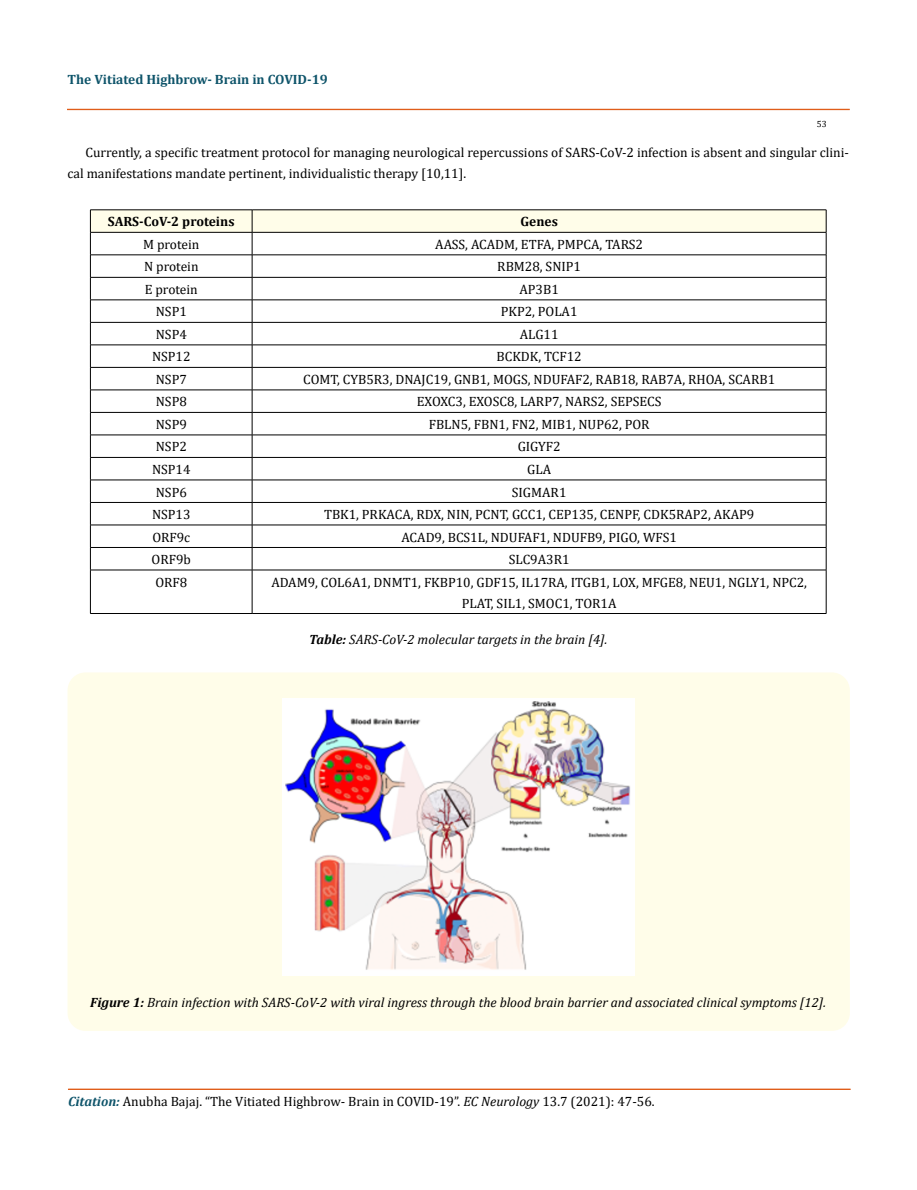
<style>
.page{position:relative;width:917px;height:1190px;background:#fff}
.page>*{position:absolute;margin:0;border:0;box-sizing:border-box;transform-origin:0 0}
.t1{font:13.5px/21px "Cambria";color:#000}
.t2{font:italic 13.5px "Cambria";color:#000}
.t3{font:700 13.5px "Cambria";color:#0e546a}
.t4{font:700 13.5px "Cambria";color:#000}
.t5{font:9px "Cambria";color:#000}
.s1{font-weight:700}
.s2{font-weight:700;font-style:italic;color:#0e546a}
.s3{font-style:italic}
</style>
<div class="page">
<div style="left:67px;top:109px;width:782px;height:1px;border:1px solid #e05d1a"></div>
<div style="left:68px;top:1089px;width:782px;height:1px;border:1px solid #e05d1a"></div>
<hr style="left:90px;top:209px;width:162px;height:1px;background:#000">
<hr style="left:252px;top:209px;width:574px;height:1px;background:#000">
<svg style="left:90px;top:210px;width:736px;height:359px"></svg>
<hr style="left:90px;top:569px;width:162px;height:1px;background:#000">
<hr style="left:90px;top:570px;width:1px;height:43px;background:#000">
<hr style="left:252px;top:569px;width:574px;height:1px;background:#000">
<hr style="left:252px;top:570px;width:1px;height:43px;background:#000">
<hr style="left:825px;top:570px;width:1px;height:43px;background:#000">
<hr style="left:90px;top:613px;width:162px;height:1px;background:#000">
<hr style="left:252px;top:613px;width:574px;height:1px;background:#000">
<div style="left:68px;top:672px;width:781px;height:358px;background:#fffde9;border-radius:18px"></div>
<img style="left:283px;top:699px;width:351px;height:276px">
<p class="t3" style="left:68px;top:70px;width:262px">The Vitiated Highbrow- Brain in COVID-19</p>
<p class="t5" style="left:816px;top:118px;width:11px">53</p>
<p class="t1" style="left:68px;top:142px;width:782px;text-indent:18px">Currently, a specific treatment protocol for managing neurological repercussions of SARS-CoV-2 infection is absent and singular clini&shy;cal manifestations mandate pertinent, individualistic therapy [10,11].</p>
<p class="t4" style="left:108px;top:212px;width:128px">SARS-CoV-2 proteins</p>
<p class="t4" style="left:520px;top:212px;width:39px">Genes</p>
<p class="t1" style="left:143px;top:234px;width:58px">M protein</p>
<p class="t1" style="left:435px;top:234px;width:209px">AASS, ACADM, ETFA, PMPCA, TARS2</p>
<p class="t1" style="left:144px;top:256px;width:56px">N protein</p>
<p class="t1" style="left:497px;top:256px;width:85px">RBM28, SNIP1</p>
<p class="t1" style="left:145px;top:279px;width:55px">E protein</p>
<p class="t1" style="left:519px;top:279px;width:41px">AP3B1</p>
<p class="t1" style="left:156px;top:301px;width:33px">NSP1</p>
<p class="t1" style="left:501px;top:301px;width:78px">PKP2, POLA1</p>
<p class="t1" style="left:156px;top:324px;width:33px">NSP4</p>
<p class="t1" style="left:520px;top:324px;width:40px">ALG11</p>
<p class="t1" style="left:152px;top:346px;width:40px">NSP12</p>
<p class="t1" style="left:496px;top:346px;width:87px">BCKDK, TCF12</p>
<p class="t1" style="left:156px;top:369px;width:33px">NSP7</p>
<p class="t1" style="left:303px;top:369px;width:473px">COMT, CYB5R3, DNAJC19, GNB1, MOGS, NDUFAF2, RAB18, RAB7A, RHOA, SCARB1</p>
<p class="t1" style="left:156px;top:391px;width:33px">NSP8</p>
<p class="t1" style="left:417px;top:391px;width:246px">EXOXC3, EXOSC8, LARP7, NARS2, SEPSECS</p>
<p class="t1" style="left:156px;top:414px;width:33px">NSP9</p>
<p class="t1" style="left:429px;top:414px;width:222px">FBLN5, FBN1, FN2, MIB1, NUP62, POR</p>
<p class="t1" style="left:156px;top:436px;width:33px">NSP2</p>
<p class="t1" style="left:517px;top:436px;width:44px">GIGYF2</p>
<p class="t1" style="left:152px;top:459px;width:40px">NSP14</p>
<p class="t1" style="left:527px;top:459px;width:25px">GLA</p>
<p class="t1" style="left:156px;top:481px;width:33px">NSP6</p>
<p class="t1" style="left:512px;top:481px;width:56px">SIGMAR1</p>
<p class="t1" style="left:152px;top:504px;width:40px">NSP13</p>
<p class="t1" style="left:324px;top:504px;width:432px">TBK1, PRKACA, RDX, NIN, PCNT, GCC1, CEP135, CENPF, CDK5RAP2, AKAP9</p>
<p class="t1" style="left:152px;top:526px;width:39px">ORF9c</p>
<p class="t1" style="left:401px;top:526px;width:277px">ACAD9, BCS1L, NDUFAF1, NDUFB9, PIGO, WFS1</p>
<p class="t1" style="left:152px;top:549px;width:41px">ORF9b</p>
<p class="t1" style="left:509px;top:549px;width:62px">SLC9A3R1</p>
<p class="t1" style="left:155px;top:571px;width:33px">ORF8</p>
<p class="t1" style="left:271px;top:571px;width:537px;text-align:center">ADAM9, COL6A1, DNMT1, FKBP10, GDF15, IL17RA, ITGB1, LOX, MFGE8, NEU1, NGLY1, NPC2,<br>PLAT, SIL1, SMOC1, TOR1A</p>
<p class="t2" style="left:309px;top:629px;width:299px"><span class="s1">Table:</span> SARS-CoV-2 molecular targets in the brain [4].</p>
<p class="t2" style="left:90px;top:993px;width:737px"><span class="s1">Figure 1:</span> Brain infection with SARS-CoV-2 with viral ingress through the blood brain barrier and associated clinical symptoms [12].</p>
<p class="t1" style="left:68px;top:1091px;width:588px"><span class="s2">Citation:</span> Anubha Bajaj. “The Vitiated Highbrow- Brain in COVID-19”. <span class="s3">EC Neurology</span> 13.7 (2021): 47-56.</p>
</div>
